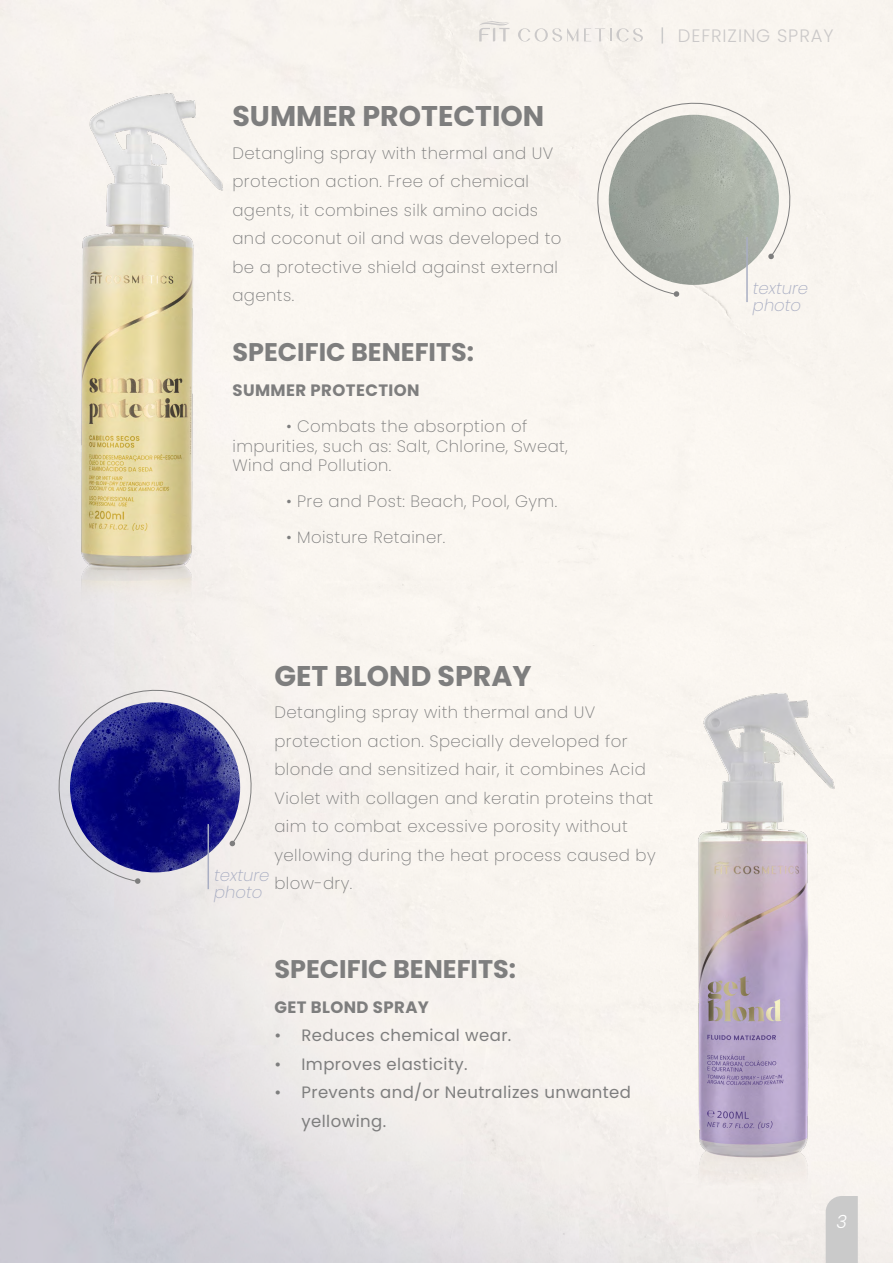
<style>
.page{position:relative;width:893px;height:1263px;background:#fff}
.page>*{position:absolute;margin:0;border:0;box-sizing:border-box;transform-origin:0 0}
.t1{font:700 28.5px "Poppins";color:#7e7e7e}
.t2{font:700 25.5px "Poppins";color:#7e7e7e}
.t3{font:300 18px "Poppins";letter-spacing:.05em;color:#cbc9c9}
.t4{font:italic 300 18px "Poppins";color:#fff}
.t5{font:200 16.5px/28.5px "Poppins";letter-spacing:.025em;color:#7e7e7e}
.t6{font:16.5px/28.5px "Poppins";letter-spacing:.025em;color:#7e7e7e}
.t7{font:700 16.5px "Poppins";letter-spacing:.025em;color:#7e7e7e}
.t8{font:italic 200 16.5px/16.5px "Poppins";color:#a9aec3}
</style>
<div class="page">
<div style="left:826px;top:1196px;width:32px;height:67px;background:#cacaca"></div>
<svg style="left:479px;top:21px;width:31px;height:20px"></svg>
<svg style="left:518px;top:28px;width:60px;height:14px"></svg>
<svg style="left:584px;top:28px;width:59px;height:14px"></svg>
<svg style="left:662px;top:27px;width:1px;height:17px"></svg>
<img style="left:54px;top:54px;width:178px;height:577px">
<img style="left:672px;top:656px;width:170px;height:553px">
<div style="left:583px;top:89px;width:221px;height:206px;background:#f9f4ef"></div>
<svg style="left:768px;top:253px;width:6px;height:7px"></svg>
<svg style="left:673px;top:291px;width:7px;height:6px"></svg>
<svg style="left:44px;top:676px;width:222px;height:206px;background:#e5e2e3"></svg>
<svg style="left:229px;top:840px;width:7px;height:7px"></svg>
<svg style="left:135px;top:878px;width:6px;height:6px"></svg>
<img style="left:609px;top:115px;width:170px;height:170px;border-radius:85px">
<img style="left:70px;top:702px;width:170px;height:170px;border-radius:85px">
<hr style="left:746px;top:237px;width:2px;height:65px;background:#a9aec3">
<hr style="left:208px;top:824px;width:1px;height:65px;background:#a9aec3">
<h1 class="t1" style="left:232px;top:100px;width:313px">SUMMER PROTECTION</h1>
<p class="t5" style="left:232px;top:139px;width:331px">Detangling spray with thermal and UV protection action. Free of chemical agents, it combines silk amino acids and coconut oil and was developed to be a protective shield against external agents.</p>
<h2 class="t2" style="left:232px;top:338px;width:243px">SPECIFIC BENEFITS:</h2>
<p class="t7" style="left:232px;top:381px;width:189px">SUMMER PROTECTION</p>
<p class="t5" style="left:232px;top:417px;width:337px;line-height:19.5px;text-indent:54px">• Combats the absorption of impurities, such as: Salt, Chlorine, Sweat,<br>Wind and Pollution.</p>
<p class="t5" style="left:286px;top:487px;width:272px">• Pre and Post: Beach, Pool, Gym.</p>
<p class="t5" style="left:286px;top:523px;width:160px">• Moisture Retainer.</p>
<p class="t3" style="left:678px;top:25px;width:157px">DEFRIZING SPRAY</p>
<p class="t8" style="left:753px;top:280px;width:57px">texture photo</p>
<h1 class="t1" style="left:274px;top:659px;width:259px">GET BLOND SPRAY</h1>
<p class="t5" style="left:274px;top:698px;width:383px">Detangling spray with thermal and UV protection action. Specially developed for blonde and sensitized hair, it combines Acid Violet with collagen and keratin proteins that aim to combat excessive porosity without yellowing during the heat process caused by blow-dry.</p>
<p class="t8" style="left:214px;top:867px;width:57px">texture photo</p>
<h2 class="t2" style="left:274px;top:954px;width:243px">SPECIFIC BENEFITS:</h2>
<p class="t7" style="left:274px;top:997px;width:156px">GET BLOND SPRAY</p>
<p class="t6" style="left:274px;top:1021px;width:238px">• Reduces chemical wear.</p>
<p class="t6" style="left:274px;top:1050px;width:195px">• Improves elasticity.</p>
<p class="t6" style="left:301px;top:1078px;width:331px;text-indent:-27px">• Prevents and/or Neutralizes unwanted yellowing.</p>
<p class="t4" style="left:836px;top:1211px;width:12px">3</p>
</div>
